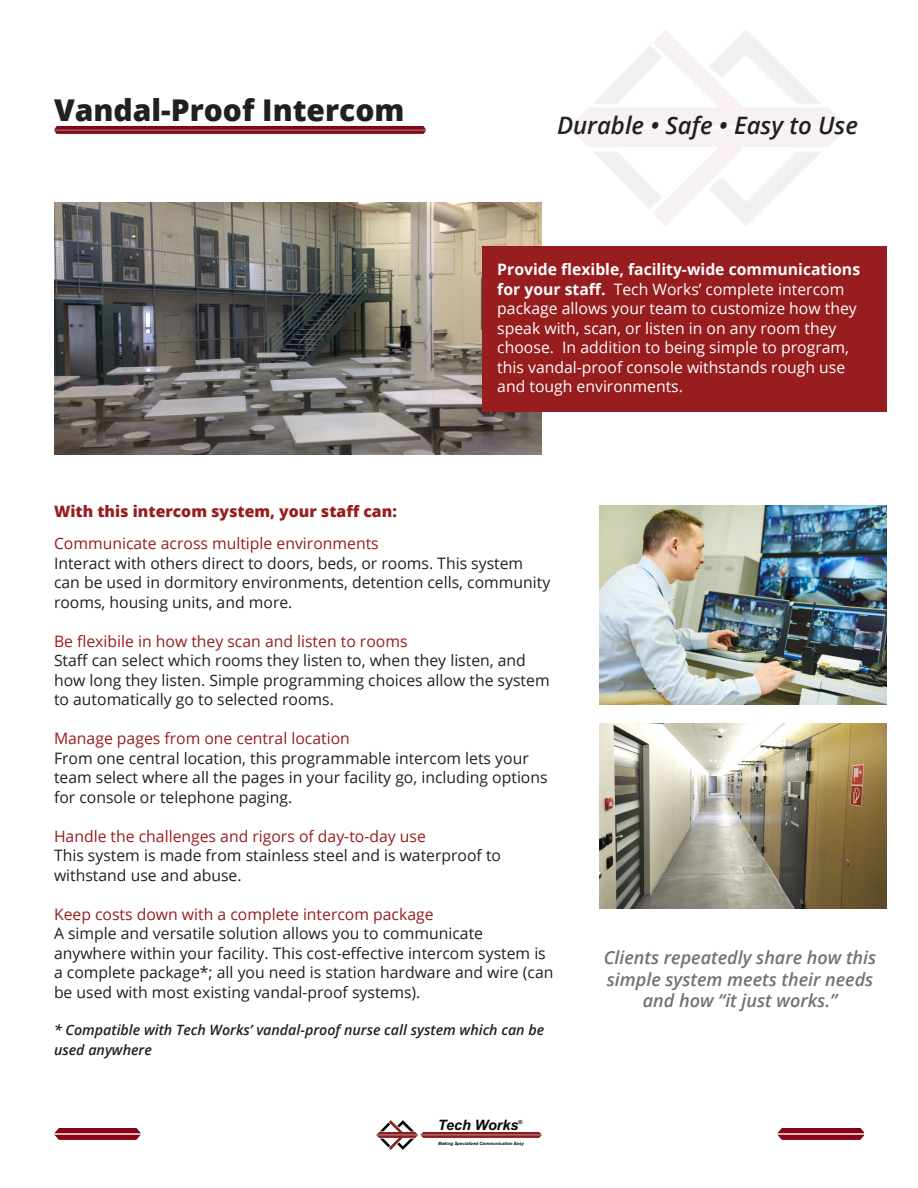
<style>
.page{position:relative;width:918px;height:1188px;background:#fff}
.page>*{position:absolute;margin:0;border:0;box-sizing:border-box;transform-origin:0 0}
.t1{font:800 30px "Open Sans";color:#231f20}
.t2{font:italic 600 24px "Open Sans";color:#231f20}
.t3{font:italic 600 18px/21.6px "Open Sans";color:#717275;text-align:center}
.t4{font:15.75px/19.5px "Open Sans";color:#231f20}
.t5{font:15.75px/19.5px "Open Sans";color:#fff}
.t6{font:15.75px "Open Sans";color:#971d1f}
.t7{font:800 15.75px "Open Sans";color:#971d1f}
.t8{font:italic 700 14.4px "Arial";color:#040503}
.t9{font:italic 600 14.25px/19.5px "Open Sans";color:#231f20}
.t10{font:italic 700 5.7px "Arial";color:#040503}
.t11{font:italic 700 4.35px "Arial";color:#040503}
.s1{font-weight:700}
</style>
<div class="page">
<svg style="left:376px;top:1120px;width:166px;height:30px"></svg>
<img style="left:777px;top:1129px;width:87px;height:10px">
<img style="left:54px;top:1129px;width:87px;height:10px">
<img style="left:54px;top:203px;width:488px;height:252px">
<img style="left:599px;top:506px;width:288px;height:198px">
<div style="left:482px;top:246px;width:405px;height:165px;background:#971d1f"></div>
<img style="left:599px;top:723px;width:288px;height:186px">
<img style="left:54px;top:126px;width:371px;height:7px">
<p class="t1" style="left:54px;top:88px;width:352px">Vandal-Proof Intercom</p>
<p class="t7" style="left:54px;top:500px;width:344px">With this intercom system, your staff can:</p>
<p class="t2" style="left:557px;top:109px;width:302px">Durable • Safe • Easy to Use</p>
<p class="t5" style="left:497px;top:259px;width:364px"><span class="s1">Provide flexible, facility-wide communications for your staff.</span> Tech Works’ complete intercom package allows your team to customize how they speak with, scan, or listen in on any room they choose. In addition to being simple to program, this vandal-proof console withstands rough use and tough environments.</p>
<p class="t6" style="left:54px;top:533px;width:326px">Communicate across multiple environments</p>
<p class="t4" style="left:54px;top:553px;width:498px">Interact with others direct to doors, beds, or rooms. This system can be used in dormitory environments, detention cells, community rooms, housing units, and more.</p>
<p class="t6" style="left:54px;top:630px;width:355px">Be flexibile in how they scan and listen to rooms</p>
<p class="t4" style="left:54px;top:650px;width:497px">Staff can select which rooms they listen to, when they listen, and how long they listen. Simple programming choices allow the system to automatically go to selected rooms.</p>
<p class="t6" style="left:54px;top:728px;width:297px">Manage pages from one central location</p>
<p class="t4" style="left:54px;top:748px;width:495px">From one central location, this programmable intercom lets your team select where all the pages in your facility go, including options for console or telephone paging.</p>
<p class="t6" style="left:54px;top:825px;width:373px">Handle the challenges and rigors of day-to-day use</p>
<p class="t4" style="left:54px;top:845px;width:449px">This system is made from stainless steel and is waterproof to withstand use and abuse.</p>
<p class="t6" style="left:54px;top:903px;width:381px">Keep costs down with a complete intercom package</p>
<p class="t4" style="left:54px;top:923px;width:501px">A simple and versatile solution allows you to communicate anywhere within your facility. This cost-effective intercom system is a complete package*; all you need is station hardware and wire (can be used with most existing vandal-proof systems).</p>
<p class="t9" style="left:54px;top:1020px;width:492px">* Compatible with Tech Works’ vandal-proof nurse call system which can be used anywhere</p>
<p class="t8" style="left:438px;top:1116px;width:82px">Tech Works</p>
<p class="t10" style="left:518px;top:1118px;width:6px">®</p>
<p class="t11" style="left:438px;top:1141px;width:87px">Making Specialized Communication Easy</p>
<p class="t3" style="left:604px;top:946px;width:274px">Clients repeatedly share how this simple system meets their needs and how “it just works.”</p>
</div>
